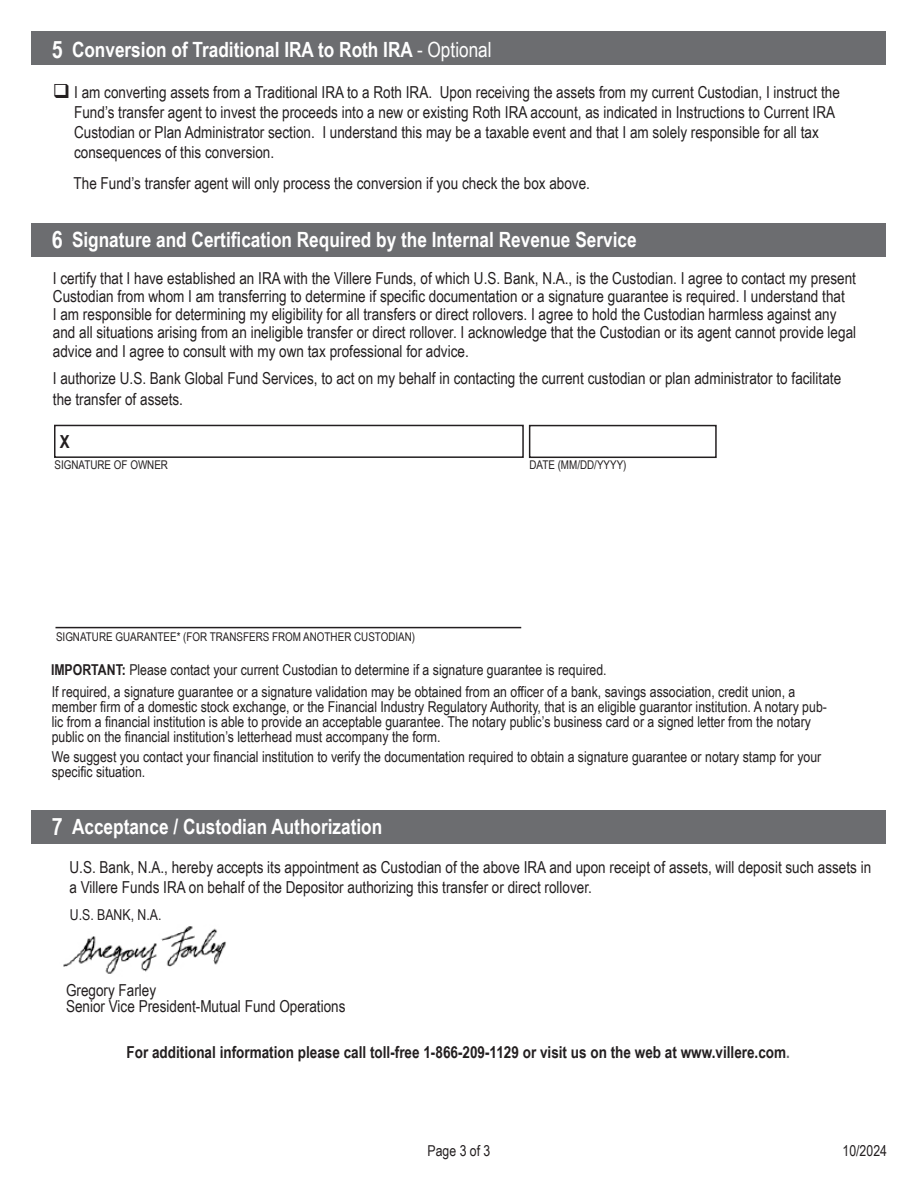
<style>
.page{position:relative;width:918px;height:1188px;background:#fff}
.page>*{position:absolute;margin:0;border:0;box-sizing:border-box;transform-origin:0 0}
.t1{font:700 24px "Arial Narrow";color:#fff}
.t2{font:700 21px "Arial Narrow";color:#fff}
.t3{font:700 18px "Arial Narrow";color:#231f20}
.t4{font:16.5px/19.8px "Arial Narrow";color:#231f20}
.t5{font:700 16.5px "Arial Narrow";color:#231f20}
.t6{font:15px/15px "Arial Narrow";color:#231f20}
.t7{font:12px "Arial Narrow";color:#231f20}
.s1{font-weight:400}
.s2{font-weight:700}
.s3{color:#6c6d70}
</style>
<div class="page">
<div style="left:32px;top:32px;width:854px;height:33px;background:#6c6d70"></div>
<div style="left:54px;top:425px;width:470px;height:33px;border:2px solid #231f20"></div>
<div style="left:529px;top:425px;width:188px;height:33px;border:2px solid #231f20"></div>
<hr style="left:56px;top:627px;width:465px;height:1px;background:#231f20">
<div style="left:32px;top:223px;width:854px;height:34px;background:#6c6d70"></div>
<div style="left:32px;top:810px;width:854px;height:34px;background:#6c6d70"></div>
<img style="left:63px;top:926px;width:163px;height:48px">
<p class="t1" style="left:52px;top:31px;width:12px">5</p>
<p class="t2" style="left:72px;top:34px;width:421px">Conversion of Traditional IRA to Roth IRA <span class="s1">- Optional</span></p>
<p class="t4" style="left:74px;top:82px;width:767px;text-indent:-21px">❑ I am converting assets from a Traditional IRA to a Roth IRA. Upon receiving the assets from my current Custodian, I instruct the Fund’s transfer agent to invest the proceeds into a new or existing Roth IRA account, as indicated in Instructions to Current IRA Custodian or Plan Administrator section. I understand this may be a taxable event and that I am solely responsible for all tax consequences of this conversion.</p>
<p class="t4" style="left:74px;top:173px;width:518px">The Fund’s transfer agent will only process the conversion if you check the box above.</p>
<p class="t1" style="left:52px;top:221px;width:12px">6</p>
<p class="t2" style="left:72px;top:224px;width:566px">Signature and Certification Required by the Internal Revenue Service</p>
<p class="t4" style="left:53px;top:268px;width:805px;line-height:18px">I certify that I have established an IRA with the Villere Funds, of which U.S. Bank, N.A., is the Custodian. I agree to contact my present Custodian from whom I am transferring to determine if specific documentation or a signature guarantee is required. I understand that<br>I am responsible for determining my eligibility for all transfers or direct rollovers. I agree to hold the Custodian harmless against any and all situations arising from an ineligible transfer or direct rollover. I acknowledge that the Custodian or its agent cannot provide legal</p>
<p class="t4" style="left:53px;top:341px;width:417px">advice and I agree to consult with my own tax professional for advice.</p>
<p class="t4" style="left:53px;top:367px;width:790px;line-height:21px">I authorize U.S. Bank Global Fund Services, to act on my behalf in contacting the current custodian or plan administrator to facilitate the transfer of assets.</p>
<p class="t3" style="left:60px;top:428px;width:11px">X</p>
<p class="t7" style="left:55px;top:456px;width:115px">SIGNATURE OF OWNER</p>
<p class="t7" style="left:56px;top:628px;width:361px">SIGNATURE GUARANTEE* (FOR TRANSFERS FROM ANOTHER CUSTODIAN)</p>
<p class="t7" style="left:529px;top:456px;width:99px">DATE (MM/DD/YYYY)</p>
<p class="t6" style="left:51px;top:662px;width:557px"><span class="s2">IMPORTANT:</span> Please contact your current Custodian to determine if a signature guarantee is required.</p>
<p class="t6" style="left:52px;top:684px;width:777px">If required, a signature guarantee or a signature validation may be obtained from an officer of a bank, savings association, credit union, a member firm of a domestic stock exchange, or the Financial Industry Regulatory Authority, that is an eligible guarantor institution. A notary pub&shy;lic from a financial institution is able to provide an acceptable guarantee. The notary public’s business card or a signed letter from the notary public on the financial institution’s letterhead must accompany the form.</p>
<p class="t6" style="left:52px;top:748px;width:771px">We suggest you contact your financial institution to verify the documentation required to obtain a signature guarantee or notary stamp for your specific situation.</p>
<p class="t1" style="left:52px;top:809px;width:12px">7</p>
<p class="t2" style="left:72px;top:811px;width:312px">Acceptance / Custodian Authorization</p>
<p class="t4" style="left:69px;top:857px;width:803px">U.S. Bank, N.A., hereby accepts its appointment as Custodian of the above IRA and upon receipt of assets, will deposit such assets in a Villere Funds IRA on behalf of the Depositor authorizing this transfer or direct rollover.</p>
<p class="t6" style="left:70px;top:906px;width:93px">U.S. BANK, N.A.</p>
<p class="t4" style="left:66px;top:980px;width:92px">Gregory Farley</p>
<p class="t4" style="left:66px;top:996px;width:281px">Senior Vice President-Mutual Fund Operations</p>
<p class="t5" style="left:126px;top:1039px;width:665px">For additional information please call toll-free 1-866-209-1129 or visit us on the web at www.villere.com<span class="s3">.</span></p>
<p class="t6" style="left:428px;top:1142px;width:64px">Page 3 of 3</p>
<p class="t6" style="left:843px;top:1143px;width:46px">10/2024</p>
</div>
